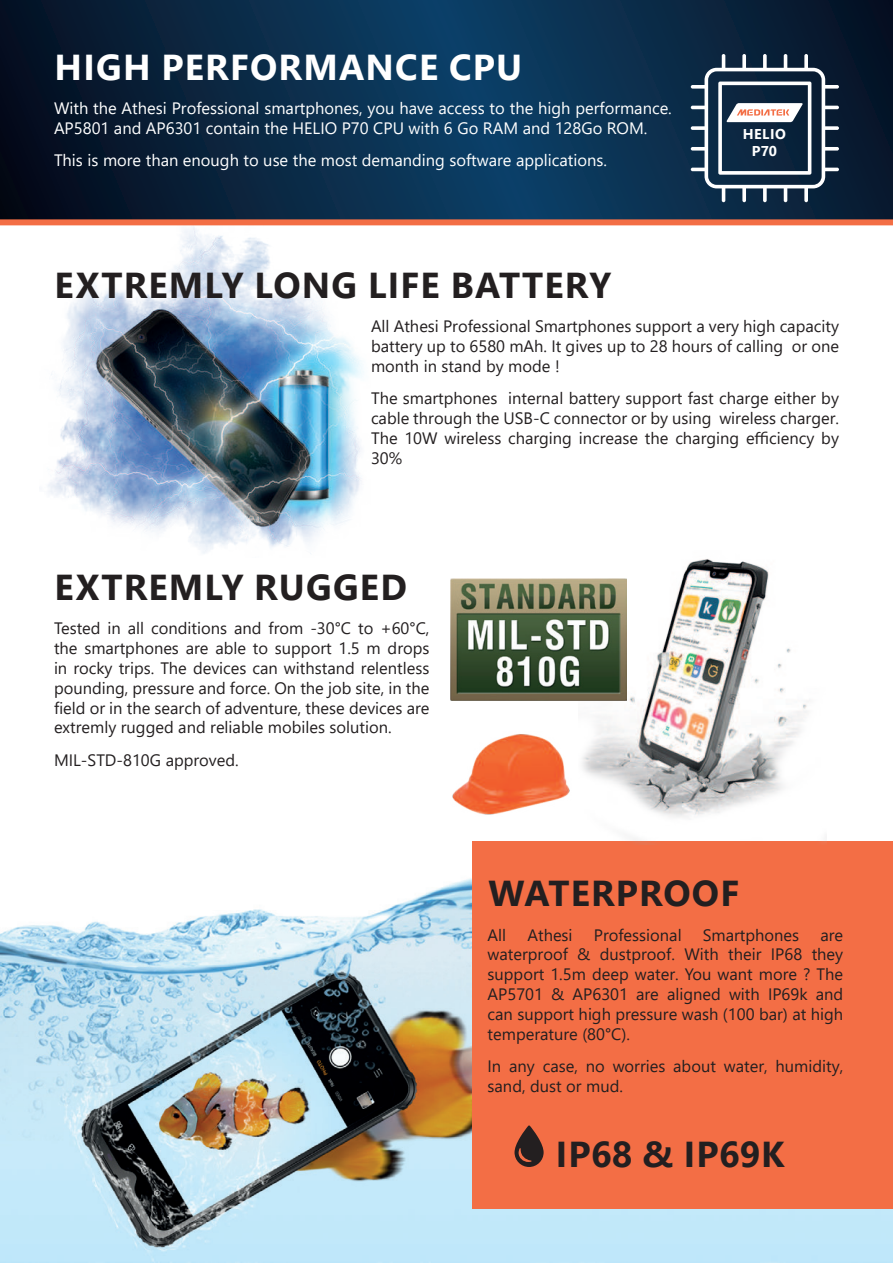
<style>
.page{position:relative;width:893px;height:1263px;background:#fff}
.page>*{position:absolute;margin:0;border:0;box-sizing:border-box;transform-origin:0 0}
.t1{font:700 36px "Segoe UI";letter-spacing:.035em;color:#231f20}
.t2{font:700 36px "Segoe UI";letter-spacing:.035em;color:#fff}
.t3{font:16.5px/19.8px "Segoe UI";color:#231f20;text-align:justify}
.t4{font:16.5px/19.8px "Segoe UI";color:#fff}
.t5{font:700 14.25px/17.1px "Segoe UI";letter-spacing:.035em;color:#fff;text-align:center}
</style>
<div class="page">
<img style="left:40px;top:225px;width:330px;height:329px">
<svg style="left:0;top:0;width:893px;height:219px;background:#092845"></svg>
<div style="left:0;top:219px;width:893px;height:6px;background:#f36e45"></div>
<img style="left:0;top:878px;width:893px;height:385px">
<div style="left:472px;top:842px;width:421px;height:367px;background:#f36e45"></div>
<svg style="left:691px;top:54px;width:148px;height:148px"></svg>
<img style="left:452px;top:734px;width:118px;height:81px">
<img style="left:578px;top:559px;width:248px;height:285px">
<svg style="left:514px;top:1125px;width:30px;height:42px"></svg>
<img style="left:451px;top:578px;width:175px;height:122px">
<h1 class="t2" style="left:55px;top:53px;width:469px">HIGH PERFORMANCE CPU</h1>
<p class="t4" style="left:54px;top:100px;width:619px">With the Athesi Professional smartphones, you have access to the high performance.<br>AP5801 and AP6301 contain the HELIO P70 CPU with 6 Go RAM and 128Go ROM.</p>
<p class="t4" style="left:54px;top:152px;width:555px">This is more than enough to use the most demanding software applications.</p>
<h1 class="t1" style="left:55px;top:271px;width:558px">EXTREMLY LONG LIFE BATTERY</h1>
<p class="t5" style="left:743px;top:127px;width:45px">HELIO<br>P70</p>
<p class="t3" style="left:371px;top:318px;width:469px">All Athesi Professional Smartphones support a very high capacity battery up to 6580 mAh. It gives up to 28 hours of calling or one month in stand by mode !</p>
<p class="t3" style="left:371px;top:390px;width:469px">The smartphones internal battery support fast charge either by cable through the USB-C connector or by using wireless charger.<br>The 10W wireless charging increase the charging efficiency by 30%</p>
<h1 class="t1" style="left:55px;top:573px;width:354px">EXTREMLY RUGGED</h1>
<p class="t3" style="left:54px;top:620px;width:377px">Tested in all conditions and from -30°C to +60°C, the smartphones are able to support 1.5 m drops in rocky trips. The devices can withstand relentless pounding, pressure and force. On the job site, in the field or in the search of adventure, these devices are extremly rugged and reliable mobiles solution.</p>
<p class="t3" style="left:54px;top:752px;width:186px">MIL-STD-810G approved.</p>
<h1 class="t1" style="left:488px;top:878px;width:252px">WATERPROOF</h1>
<p class="t3" style="left:488px;top:926px;width:20px">All</p>
<p class="t3" style="left:527px;top:926px;width:47px">Athesi</p>
<p class="t3" style="left:594px;top:926px;width:89px">Professional</p>
<p class="t3" style="left:703px;top:926px;width:98px">Smartphones</p>
<p class="t3" style="left:488px;top:926px;width:357px;text-indent:333px">are waterproof &amp; dustproof. With their IP68 they support 1.5m deep water. You want more ? The AP5701 &amp; AP6301 are aligned with IP69k and can support high pressure wash (100 bar) at high temperature (80°C).</p>
<p class="t3" style="left:488px;top:1058px;width:357px">In any case, no worries about water, humidity, sand, dust or mud.</p>
<h1 class="t1" style="left:556px;top:1140px;width:230px">IP68 &amp; IP69K</h1>
</div>
